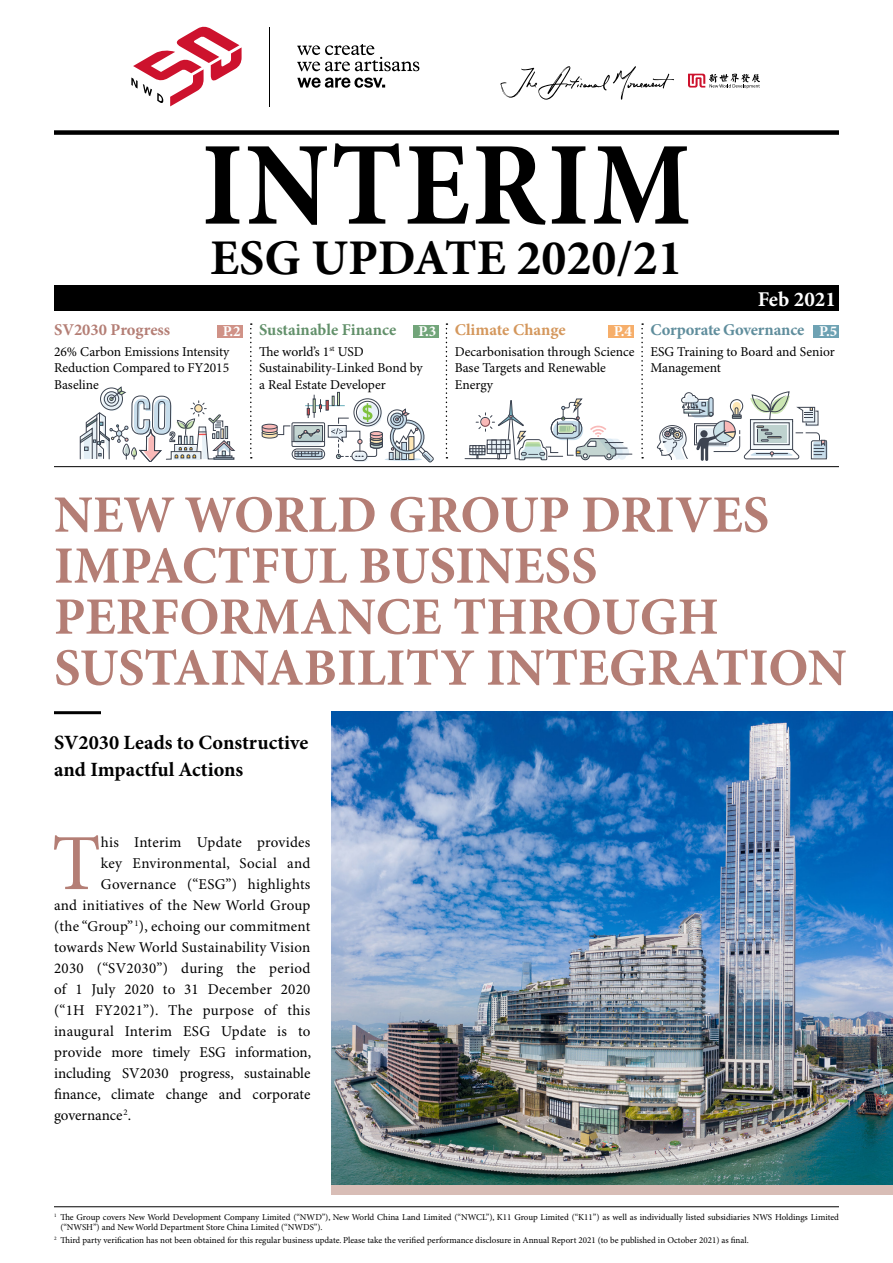
<style>
.page{position:relative;width:893px;height:1263px;background:#fff}
.page>*{position:absolute;margin:0;border:0;box-sizing:border-box;transform-origin:0 0}
.t1{font:700 118.8px "Minion Pro";letter-spacing:.02em;color:#000;scale:.94 1}
.t2{font:79.65px "Minion Pro";color:#b47e75}
.t3{font:700 52.5px/51px "Minion Pro";color:#b47e75}
.t4{font:700 49.95px "Minion Pro";color:#000}
.t5{font:700 21px "Minion Pro";color:#fff}
.t6{font:700 20.25px/27px "Minion Pro";color:#000}
.t7{font:700 16.5px "Minion Pro";letter-spacing:-.01em;color:#5f8d9c}
.t8{font:700 16.5px "Minion Pro";color:#62906a}
.t9{font:700 16.5px "Minion Pro";color:#d4975c}
.t10{font:700 16.5px "Minion Pro";color:#b47e75}
.t11{font:15px/21px "Minion Pro";letter-spacing:.015em;color:#000;text-align:right}
.t12{font:700 15px "Minion Pro";color:#fff}
.t13{font:13.5px/16.5px "Minion Pro";color:#000}
.t14{font:9px/10.8px "Minion Pro";color:#000}
.s1{color:#fff}
.s2{font-weight:700;color:#fff}
</style>
<div class="page">
<div style="left:332px;top:1184px;width:561px;height:11px;background:#d8bdb6"></div>
<img style="left:332px;top:711px;width:561px;height:473px">
<svg style="left:465px;top:398px;width:167px;height:63px"></svg>
<svg style="left:656px;top:391px;width:172px;height:70px"></svg>
<hr style="left:54px;top:1206px;width:785px;height:1px;background:#000">
<hr style="left:54px;top:711px;width:47px;height:3px;background:#000">
<div style="left:54px;top:285px;width:785px;height:26px;background:#000"></div>
<svg style="left:250px;top:323px;width:2px;height:135px"></svg>
<svg style="left:641px;top:323px;width:2px;height:135px"></svg>
<svg style="left:446px;top:323px;width:1px;height:135px"></svg>
<div style="left:54px;top:130px;width:785px;height:5px;background:#000"></div>
<hr style="left:54px;top:466px;width:785px;height:1px;background:#000">
<div style="left:609px;top:325px;width:25px;height:13px;background:#f6ae6a"></div>
<div style="left:814px;top:325px;width:25px;height:13px;background:#6ea2b3"></div>
<div style="left:413px;top:325px;width:25px;height:13px;background:#72a57a"></div>
<div style="left:217px;top:325px;width:25px;height:13px;background:#d09287"></div>
<hr style="left:385px;top:458px;width:37px;height:3px;background:#c7ddeb;border-radius:50%">
<svg style="left:353px;top:452px;width:15px;height:10px"></svg>
<div style="left:352px;top:451px;width:15px;height:10px;border:1px solid #3d4451;border-radius:5px"></div>
<div style="left:387px;top:410px;width:20px;height:19px;border:1px solid #3d4451;border-radius:50%"></div>
<svg style="left:389px;top:408px;width:44px;height:55px"></svg>
<svg style="left:262px;top:392px;width:121px;height:67px"></svg>
<div style="left:370px;top:431px;width:13px;height:5px;border:1px solid #3d4451;border-radius:50%"></div>
<svg style="left:80px;top:386px;width:155px;height:76px"></svg>
<svg style="left:500px;top:66px;width:174px;height:34px"></svg>
<svg style="left:688px;top:73px;width:72px;height:16px"></svg>
<svg style="left:131px;top:26px;width:111px;height:80px"></svg>
<hr style="left:269px;top:27px;width:1px;height:79px;background:#000">
<svg style="left:297px;top:44px;width:122px;height:44px"></svg>
<p class="t1" style="left:202px;top:115px;width:522px">INTERIM</p>
<p class="t4" style="left:210px;top:228px;width:474px">ESG UPDATE 2020/21</p>
<p class="t5" style="left:758px;top:286px;width:80px">Feb 2021</p>
<p class="t8" style="left:259px;top:320px;width:139px">Sustainable Finance</p>
<p class="t13" style="left:259px;top:344px;width:165px">The world’s 1<sup>st</sup> USD<br>Sustainability-Linked Bond by</p>
<p class="t13" style="left:259px;top:377px;width:128px">a Real Estate Developer</p>
<p class="t9" style="left:455px;top:320px;width:147px">Climate Change <span class="s1">P.4</span></p>
<p class="t13" style="left:455px;top:344px;width:181px">Decarbonisation through Science<br>Base Targets and Renewable<br>Energy</p>
<p class="t10" style="left:54px;top:320px;width:118px">SV2030 Progress</p>
<p class="t13" style="left:54px;top:344px;width:177px;text-align:justify">26% Carbon Emissions Intensity Reduction Compared to FY2015<br>Baseline <span class="s2">P.3</span></p>
<p class="t7" style="left:650px;top:320px;width:156px">Corporate Governance</p>
<p class="t13" style="left:650px;top:344px;width:186px">ESG Training to Board and Senior<br>Management</p>
<p class="t12" style="left:223px;top:322px;width:20px">P.2</p>
<p class="t12" style="left:418px;top:322px;width:20px">P.3</p>
<p class="t12" style="left:614px;top:322px;width:20px">P.4</p>
<p class="t12" style="left:819px;top:322px;width:20px">P.5</p>
<p class="t3" style="left:54px;top:491px;width:794px">NEW WORLD GROUP DRIVES<br>IMPACTFUL BUSINESS<br>PERFORMANCE THROUGH<br>SUSTAINABILITY INTEGRATION</p>
<p class="t6" style="left:54px;top:729px;width:256px">SV2030 Leads to Constructive and Impactful Actions</p>
<p class="t2" style="left:52px;top:816px;width:51px">T</p>
<p class="t11" style="left:54px;top:832px;width:258px">his Interim Update provides<br>key Environmental, Social and Governance (“ESG”) highlights<br>and initiatives of the New World Group (the “Group” <sup>1</sup>), echoing our commitment towards New World Sustainability Vision 2030 (“SV2030”) during the period of 1 July 2020 to 31 December 2020</p>
<p class="t11" style="left:54px;top:1000px;width:259px;text-align:justify">(“1H FY2021”). The purpose of this inaugural Interim ESG Update is to provide more timely ESG information, including SV2030 progress, sustainable finance, climate change and corporate governance<sup>2</sup>.</p>
<p class="t14" style="left:60px;top:1212px;width:780px;text-indent:-6px"><sup>1</sup> The Group covers New World Development Company Limited (“NWD”), New World China Land Limited (“NWCL”), K11 Group Limited (“K11”) as well as individually listed subsidiaries NWS Holdings Limited (“NWSH”) and New World Department Store China Limited (“NWDS”).</p>
<p class="t14" style="left:54px;top:1235px;width:696px"><sup>2</sup> Third party verification has not been obtained for this regular business update. Please take the verified performance disclosure in Annual Report 2021 (to be published in October 2021) as final.</p>
</div>
